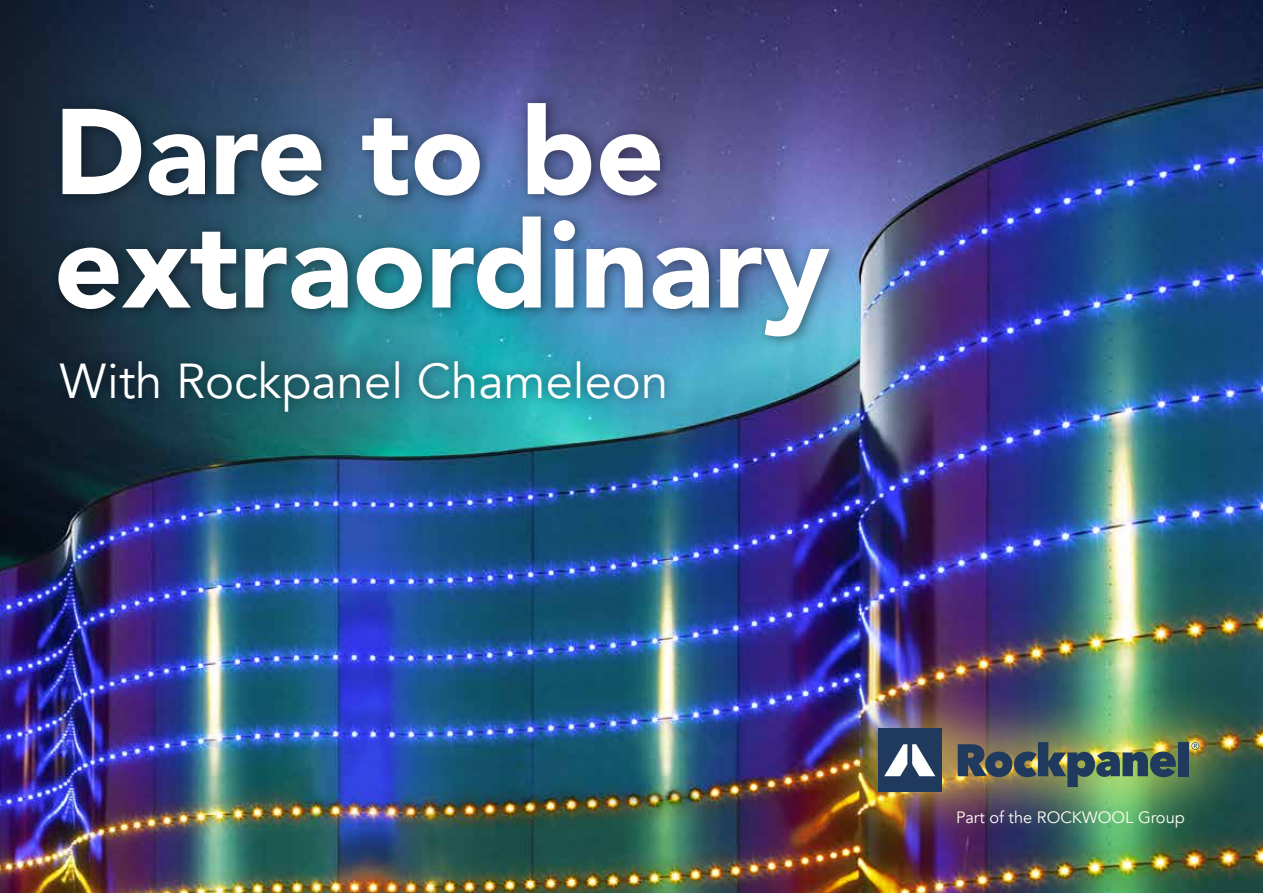
<style>
.page{position:relative;width:1263px;height:893px;background:#fff}
.page>*{position:absolute;margin:0;border:0;box-sizing:border-box;transform-origin:0 0}
.t1{font:900 120.45px/113.4px "Avenir";color:#fff}
.t2{font:49.05px "Avenir";color:#fff}
.t3{font:16.5px "Avenir";color:#fff}
</style>
<div class="page">
<img style="left:0;top:0;width:1263px;height:893px">
<div style="left:814px;top:664px;width:445px;height:191px;background:#fff04e;opacity:.62"></div>
<img style="left:958px;top:742px;width:218px;height:45px">
<div style="left:1178px;top:742px;width:10px;height:34px;background:#203a5d"></div>
<div style="left:878px;top:728px;width:64px;height:64px;background:#203a5d"></div>
<svg style="left:884px;top:744px;width:51px;height:32px"></svg>
<svg style="left:1191px;top:742px;width:8px;height:8px"></svg>
<div style="left:49px;top:89px;width:797px;height:336px;background:#000;opacity:.3"></div>
<div style="left:52px;top:352px;width:621px;height:68px;background:#000;opacity:.2"></div>
<div style="left:52px;top:96px;width:787px;height:252px;background:#000;opacity:.2"></div>
<h1 class="t1" style="left:54px;top:92px;width:777px">Dare to be extraordinary</h1>
<h2 class="t2" style="left:60px;top:352px;width:610px">With Rockpanel Chameleon</h2>
<p class="t3" style="left:956px;top:808px;width:230px">Part of the ROCKWOOL Group</p>
</div>
